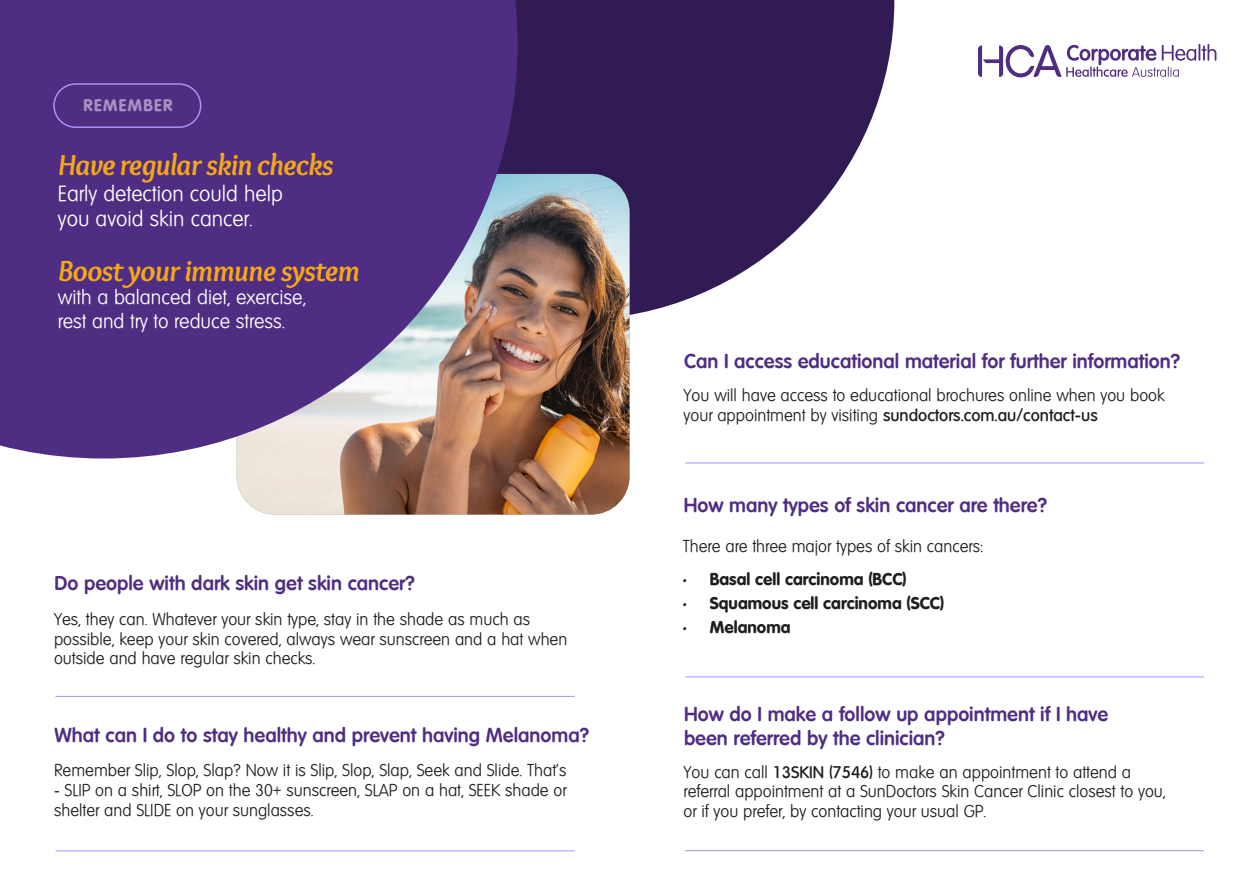
<style>
.page{position:relative;width:1259px;height:893px;background:#fff}
.page>*{position:absolute;margin:0;border:0;box-sizing:border-box;transform-origin:0 0}
.t1{font:italic 700 30px "Overlock";letter-spacing:-.02em;color:#f3a817}
.t2{font:300 21px/25.2px "Volkswagen";color:#fff}
.t3{font:600 19.5px/23.4px "Volkswagen";color:#4f2d82}
.t4{font:300 19.5px/23.4px "Volkswagen";color:#fff}
.t5{font:300 16.5px/19.8px "Volkswagen";color:#201d1e}
.t6{font:700 16.5px "Volkswagen";color:#201d1e}
.t7{font:700 16.2px "Volkswagen";letter-spacing:.08em;color:#a792c2}
.s1{font-weight:500}
</style>
<div class="page">
<svg style="left:517px;top:0;width:377px;height:320px;fill:#321b54"></svg>
<img style="left:237px;top:174px;width:392px;height:340px">
<svg style="left:0;top:0;width:517px;height:458px;background:#604086"></svg>
<div style="left:53px;top:83px;width:148px;height:45px;border:2px solid #a894f8;border-radius:22px"></div>
<svg style="left:978px;top:44px;width:238px;height:33px"></svg>
<hr style="left:56px;top:696px;width:518px;height:1px;background:#a894f8">
<hr style="left:56px;top:851px;width:518px;height:1px;background:#a894f8">
<hr style="left:685px;top:463px;width:519px;height:1px;background:#a894f8">
<hr style="left:685px;top:677px;width:519px;height:1px;background:#a894f8">
<hr style="left:685px;top:850px;width:519px;height:1px;background:#a894f8">
<p class="t7" style="left:84px;top:95px;width:90px">REMEMBER</p>
<p class="t1" style="left:58px;top:148px;width:277px">Have regular skin checks</p>
<p class="t2" style="left:58px;top:181px;width:226px">Early detection could help you avoid skin cancer.</p>
<p class="t1" style="left:58px;top:253px;width:304px">Boost your immune system</p>
<p class="t4" style="left:58px;top:286px;width:250px">with a balanced diet, exercise, rest and try to reduce stress.</p>
<p class="t3" style="left:55px;top:572px;width:362px">Do people with dark skin get skin cancer?</p>
<p class="t5" style="left:54px;top:609px;width:515px">Yes, they can. Whatever your skin type, stay in the shade as much as possible, keep your skin covered, always wear sunscreen and a hat when outside and have regular skin checks.</p>
<p class="t3" style="left:55px;top:723px;width:536px">What can I do to stay healthy and prevent having Melanoma?</p>
<p class="t5" style="left:54px;top:761px;width:514px">Remember Slip, Slop, Slap? Now it is Slip, Slop, Slap, Seek and Slide. That’s</p>
<p class="t5" style="left:54px;top:780px;width:514px">- SLIP on a shirt, SLOP on the 30+ sunscreen, SLAP on a hat, SEEK shade or shelter and SLIDE on your sunglasses.</p>
<p class="t3" style="left:684px;top:349px;width:498px">Can I access educational material for further information?</p>
<p class="t5" style="left:683px;top:385px;width:483px">You will have access to educational brochures online when you book your appointment by visiting <span class="s1">sundoctors.com.au/contact-us</span></p>
<p class="t3" style="left:683px;top:493px;width:365px">How many types of skin cancer are there?</p>
<p class="t5" style="left:683px;top:536px;width:302px">There are three major types of skin cancers:</p>
<p class="t6" style="left:683px;top:569px;width:225px">• Basal cell carcinoma (BCC)</p>
<p class="t6" style="left:683px;top:593px;width:263px">• Squamous cell carcinoma (SCC)</p>
<p class="t6" style="left:683px;top:617px;width:109px">• Melanoma</p>
<p class="t3" style="left:684px;top:703px;width:426px">How do I make a follow up appointment if I have been referred by the clinician?</p>
<p class="t5" style="left:683px;top:762px;width:484px">You can call <span class="s1">13SKIN (7546)</span> to make an appointment to attend a referral appointment at a SunDoctors Skin Cancer Clinic closest to you, or if you prefer, by contacting your usual GP.</p>
</div>
